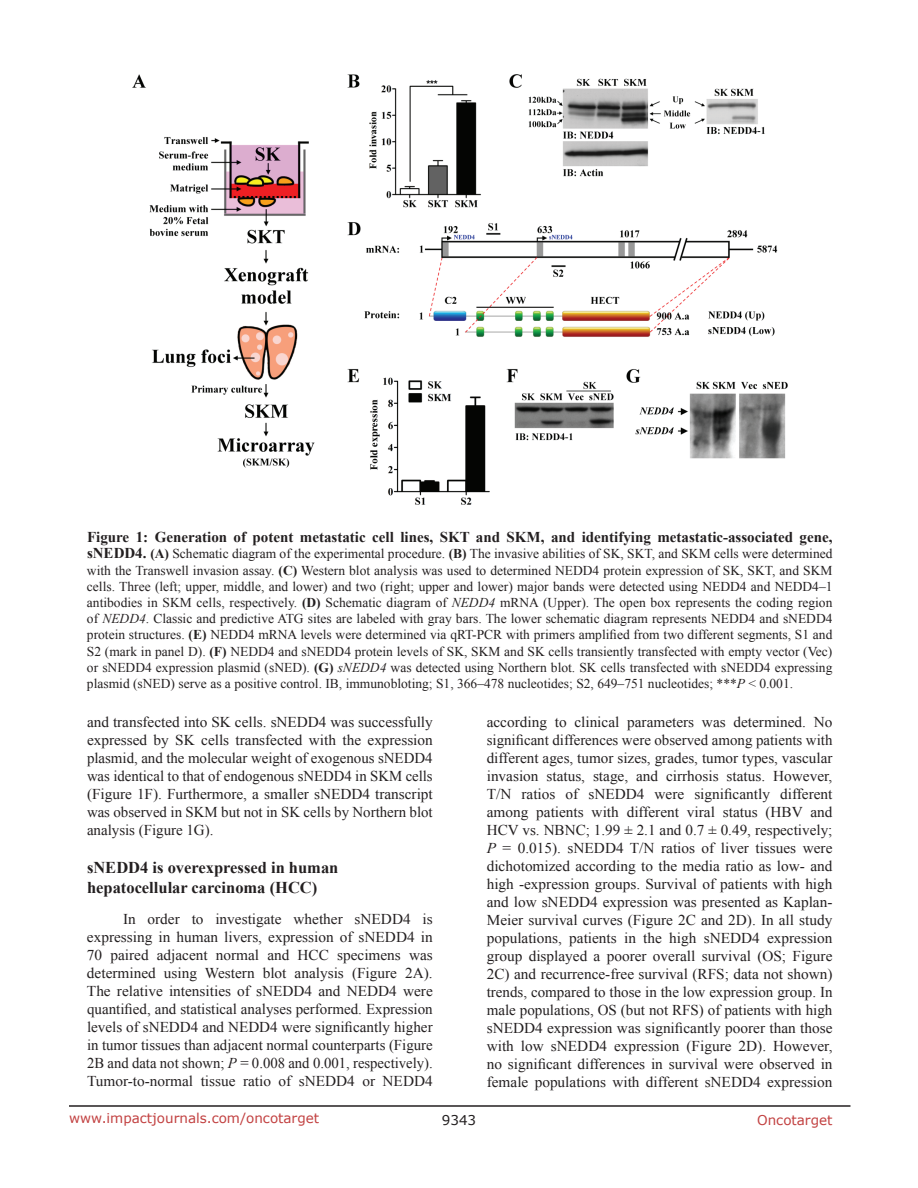
<style>
.page{position:relative;width:918px;height:1188px;background:#fff}
.page>*{position:absolute;margin:0;border:0;box-sizing:border-box;transform-origin:0 0}
.t1{font:700 16.5px/19.8px "Times New Roman";color:#231f20}
.t2{font:15px/18px "Times New Roman";color:#231f20;text-align:justify}
.t3{font:700 15px "Times New Roman";color:#231f20}
.t4{font:13.5px/16.2px "Times New Roman";color:#231f20;text-align:justify}
.t5{font:13.5px "Verdana";color:#c24141}
.t6{font:13.5px "Verdana";color:#231f20}
.s1{font-weight:700;font-size:15px}
.s2{font-weight:700}
.s3{font-style:italic}
</style>
<div class="page">
<hr style="left:69px;top:1105px;width:781px;height:2px;background:#231f20">
<img style="left:132px;top:75px;width:655px;height:430px">
<p class="t3" style="left:87px;top:527px;width:747px">Figure 1: Generation of potent metastatic cell lines, SKT and SKM, and identifying metastatic-associated gene,</p>
<p class="t4" style="left:87px;top:546px;width:747px"><span class="s1">sNEDD4.</span> <span class="s2">(A)</span> Schematic diagram of the experimental procedure. <span class="s2">(B)</span> The invasive abilities of SK, SKT, and SKM cells were determined with the Transwell invasion assay. <span class="s2">(C)</span> Western blot analysis was used to determined NEDD4 protein expression of SK, SKT, and SKM cells. Three (left; upper, middle, and lower) and two (right; upper and lower) major bands were detected using NEDD4 and NEDD4–1 antibodies in SKM cells, respectively. <span class="s2">(D)</span> Schematic diagram of <span class="s3">NEDD4</span> mRNA (Upper). The open box represents the coding region of <span class="s3">NEDD4</span>. Classic and predictive ATG sites are labeled with gray bars. The lower schematic diagram represents NEDD4 and sNEDD4 protein structures. <span class="s2">(E)</span> NEDD4 mRNA levels were determined via qRT-PCR with primers amplified from two different segments, S1 and S2 (mark in panel D). <span class="s2">(F)</span> NEDD4 and sNEDD4 protein levels of SK, SKM and SK cells transiently transfected with empty vector (Vec) or sNEDD4 expression plasmid (sNED). <span class="s2">(G)</span> <span class="s3">sNEDD4</span> was detected using Northern blot. SK cells transfected with sNEDD4 expressing plasmid (sNED) serve as a positive control. IB, immunobloting; S1, 366–478 nucleotides; S2, 649–751 nucleotides; ***<span class="s3">P</span> &lt; 0.001.</p>
<p class="t2" style="left:87px;top:713px;width:347px">and transfected into SK cells. sNEDD4 was successfully expressed by SK cells transfected with the expression plasmid, and the molecular weight of exogenous sNEDD4 was identical to that of endogenous sNEDD4 in SKM cells (Figure 1F). Furthermore, a smaller sNEDD4 transcript was observed in SKM but not in SK cells by Northern blot analysis (Figure 1G).</p>
<p class="t1" style="left:87px;top:857px;width:253px">sNEDD4 is overexpressed in human hepatocellular carcinoma (HCC)</p>
<p class="t2" style="left:87px;top:910px;width:347px;text-indent:36px">In order to investigate whether sNEDD4 is expressing in human livers, expression of sNEDD4 in 70 paired adjacent normal and HCC specimens was determined using Western blot analysis (Figure 2A).<br>The relative intensities of sNEDD4 and NEDD4 were quantified, and statistical analyses performed. Expression levels of sNEDD4 and NEDD4 were significantly higher in tumor tissues than adjacent normal counterparts (Figure 2B and data not shown; <span class="s3">P</span> = 0.008 and 0.001, respectively).<br>Tumor-to-normal tissue ratio of sNEDD4 or NEDD4</p>
<p class="t2" style="left:487px;top:713px;width:347px">according to clinical parameters was determined. No significant differences were observed among patients with different ages, tumor sizes, grades, tumor types, vascular invasion status, stage, and cirrhosis status. However, T/N ratios of sNEDD4 were significantly different among patients with different viral status (HBV and HCV vs. NBNC; 1.99 ± 2.1 and 0.7 ± 0.49, respectively; <span class="s3">P</span> = 0.015). sNEDD4 T/N ratios of liver tissues were dichotomized according to the media ratio as low- and high -expression groups. Survival of patients with high and low sNEDD4 expression was presented as Kaplan-Meier survival curves (Figure 2C and 2D). In all study populations, patients in the high sNEDD4 expression group displayed a poorer overall survival (OS; Figure 2C) and recurrence-free survival (RFS; data not shown) trends, compared to those in the low expression group. In male populations, OS (but not RFS) of patients with high sNEDD4 expression was significantly poorer than those with low sNEDD4 expression (Figure 2D). However, no significant differences in survival were observed in female populations with different sNEDD4 expression</p>
<p class="t5" style="left:69px;top:1109px;width:252px">www.impactjournals.com/oncotarget</p>
<p class="t6" style="left:442px;top:1111px;width:36px">9343</p>
<p class="t5" style="left:757px;top:1111px;width:77px">Oncotarget</p>
</div>
